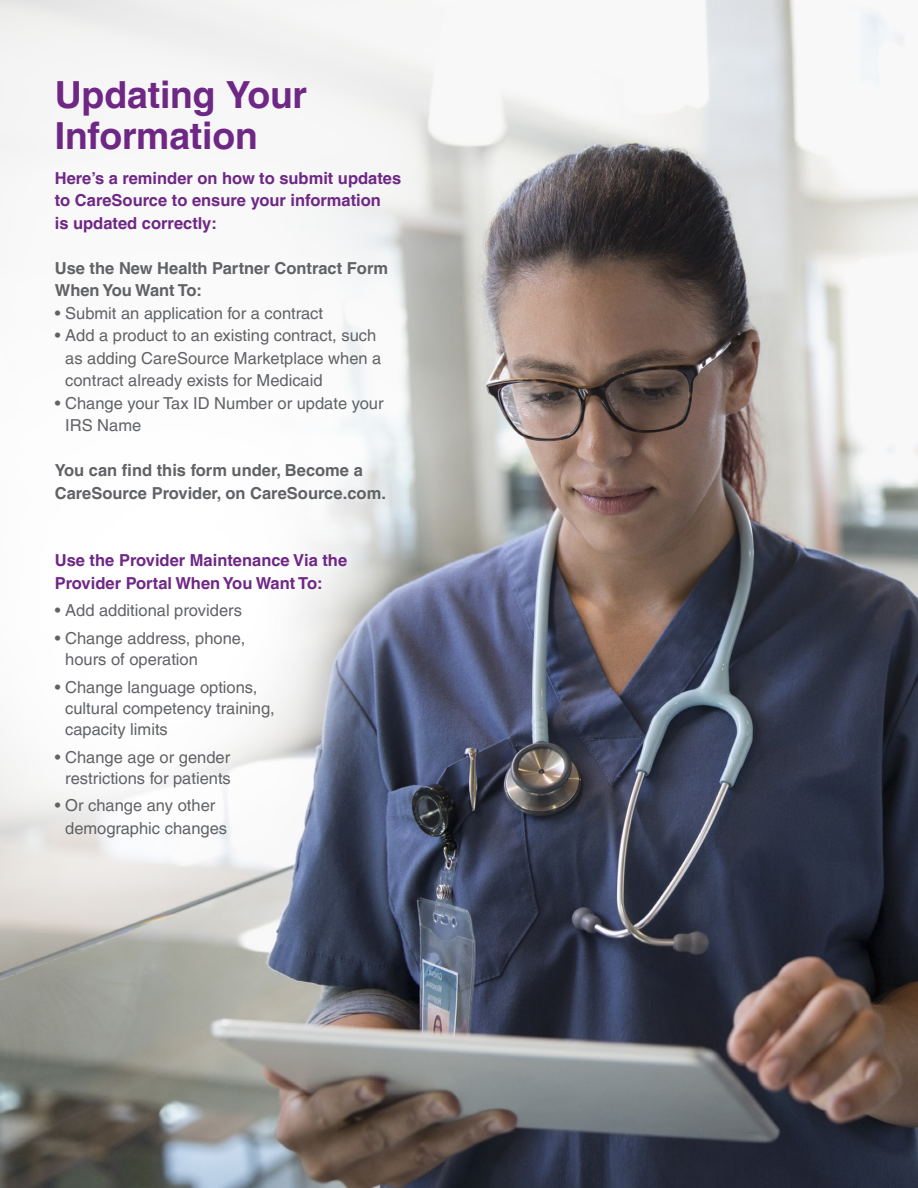
<style>
.page{position:relative;width:918px;height:1188px;background:#fff}
.page>*{position:absolute;margin:0;border:0;box-sizing:border-box;transform-origin:0 0}
.Bullets_Gray{font:700 37.35px/41.1px "Helvetica LT Pro";letter-spacing:-.005em;color:#6f2786}
.Body_Copy_Gray{font:16.5px/22.5px "Helvetica LT Pro";color:#616265}
.Body_Copy_Gray-2{font:700 16.5px/22.5px "Helvetica LT Pro";color:#6f2786}
.Body_Copy_Gray-3{font:700 16.5px/22.5px "Helvetica LT Pro";color:#616265}
</style>
<div class="page">
<img style="left:0;top:0;width:918px;height:1188px">
<p class="Bullets_Gray" style="left:55px;top:74px;width:254px">Updating Your<br>Information</p>
<p class="Body_Copy_Gray-2" style="left:55px;top:167px;width:348px">Here’s a reminder on how to submit updates to CareSource to ensure your information<br>is updated correctly:</p>
<p class="Body_Copy_Gray-3" style="left:55px;top:257px;width:335px">Use the New Health Partner Contract Form<br>When You Want To:</p>
<p class="Body_Copy_Gray" style="left:55px;top:301px;width:270px">• Submit an application for a contract</p>
<p class="Body_Copy_Gray" style="left:65px;top:324px;width:318px;text-indent:-10px">• Add a product to an existing contract, such as adding CareSource Marketplace when a contract already exists for Medicaid</p>
<p class="Body_Copy_Gray" style="left:65px;top:391px;width:320px;text-indent:-10px">• Change your Tax ID Number or update your<br>IRS Name</p>
<p class="Body_Copy_Gray-3" style="left:55px;top:459px;width:333px">You can find this form under, Become a<br>CareSource Provider, on CareSource.com.</p>
<p class="Body_Copy_Gray-2" style="left:55px;top:549px;width:294px">Use the Provider Maintenance Via the<br>Provider Portal When You Want To:</p>
<p class="Body_Copy_Gray" style="left:55px;top:599px;width:189px">• Add additional providers</p>
<p class="Body_Copy_Gray" style="left:65px;top:628px;width:182px;line-height:21px;text-indent:-10px">• Change address, phone, hours of operation</p>
<p class="Body_Copy_Gray" style="left:65px;top:676px;width:211px;line-height:21px;text-indent:-10px">• Change language options, cultural competency training, capacity limits</p>
<p class="Body_Copy_Gray" style="left:55px;top:746px;width:178px;line-height:21px;text-align:right">• Change age or gender restrictions for patients</p>
<p class="Body_Copy_Gray" style="left:65px;top:794px;width:163px;text-indent:-10px">• Or change any other demographic changes</p>
</div>
